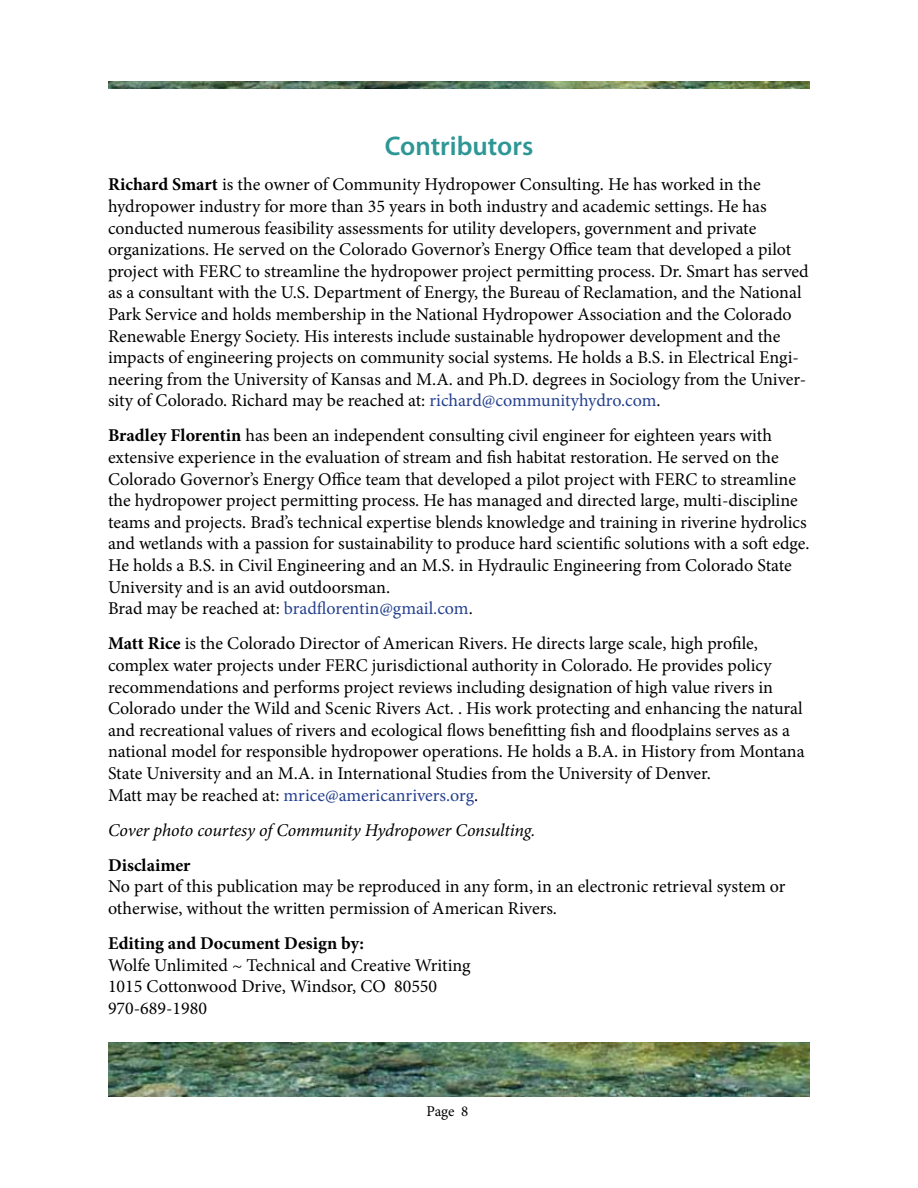
<style>
.page{position:relative;width:918px;height:1188px;background:#fff}
.page>*{position:absolute;margin:0;border:0;box-sizing:border-box;transform-origin:0 0}
.t1{font:600 27px "Myriad Pro";color:#2e9795}
.t2{font:18px/21.6px "Minion Pro";color:#000}
.t3{font:italic 18px "Minion Pro";letter-spacing:-.01em;color:#000}
.t4{font:700 18px "Minion Pro";color:#000}
.t5{font:15px "Minion Pro";color:#000}
.s1{font-weight:700}
.s2{color:#25408f}
</style>
<div class="page">
<img style="left:108px;top:1042px;width:702px;height:54px">
<img style="left:108px;top:81px;width:702px;height:7px">
<h1 class="t1" style="left:385px;top:129px;width:150px">Contributors</h1>
<p class="t2" style="left:108px;top:174px;width:702px"><span class="s1">Richard Smart</span> is the owner of Community Hydropower Consulting. He has worked in the hydropower industry for more than 35 years in both industry and academic settings. He has conducted numerous feasibility assessments for utility developers, government and private organizations. He served on the Colorado Governor’s Energy Office team that developed a pilot project with FERC to streamline the hydropower project permitting process. Dr. Smart has served as a consultant with the U.S. Department of Energy, the Bureau of Reclamation, and the National Park Service and holds membership in the National Hydropower Association and the Colorado Renewable Energy Society. His interests include sustainable hydropower development and the impacts of engineering projects on community social systems. He holds a B.S. in Electrical Engi&shy;neering from the University of Kansas and M.A. and Ph.D. degrees in Sociology from the Univer&shy;sity of Colorado. Richard may be reached at: <span class="s2">richard@communityhydro.com</span>.</p>
<p class="t2" style="left:108px;top:425px;width:703px"><span class="s1">Bradley Florentin</span> has been an independent consulting civil engineer for eighteen years with extensive experience in the evaluation of stream and fish habitat restoration. He served on the Colorado Governor’s Energy Office team that developed a pilot project with FERC to streamline the hydropower project permitting process. He has managed and directed large, multi-discipline teams and projects. Brad’s technical expertise blends knowledge and training in riverine hydrolics and wetlands with a passion for sustainability to produce hard scientific solutions with a soft edge.<br>He holds a B.S. in Civil Engineering and an M.S. in Hydraulic Engineering from Colorado State University and is an avid outdoorsman.<br>Brad may be reached at: <span class="s2">bradflorentin@gmail.com</span>.</p>
<p class="t2" style="left:108px;top:633px;width:698px"><span class="s1">Matt Rice</span> is the Colorado Director of American Rivers. He directs large scale, high profile, complex water projects under FERC jurisdictional authority in Colorado. He provides policy recommendations and performs project reviews including designation of high value rivers in Colorado under the Wild and Scenic Rivers Act. . His work protecting and enhancing the natural and recreational values of rivers and ecological flows benefitting fish and floodplains serves as a national model for responsible hydropower operations. He holds a B.A. in History from Montana State University and an M.A. in International Studies from the University of Denver.<br>Matt may be reached at: <span class="s2">mrice@americanrivers.org</span>.</p>
<p class="t3" style="left:108px;top:818px;width:429px">Cover photo courtesy of Community Hydropower Consulting.</p>
<p class="t4" style="left:108px;top:852px;width:84px">Disclaimer</p>
<p class="t2" style="left:108px;top:876px;width:679px">No part of this publication may be reproduced in any form, in an electronic retrieval system or otherwise, without the written permission of American Rivers.</p>
<p class="t4" style="left:108px;top:931px;width:258px">Editing and Document Design by:</p>
<p class="t2" style="left:108px;top:954px;width:364px">Wolfe Unlimited ~ Technical and Creative Writing<br>1015 Cottonwood Drive, Windsor, CO 80550<br>970-689-1980</p>
<p class="t5" style="left:427px;top:1101px;width:43px">Page 8</p>
</div>
